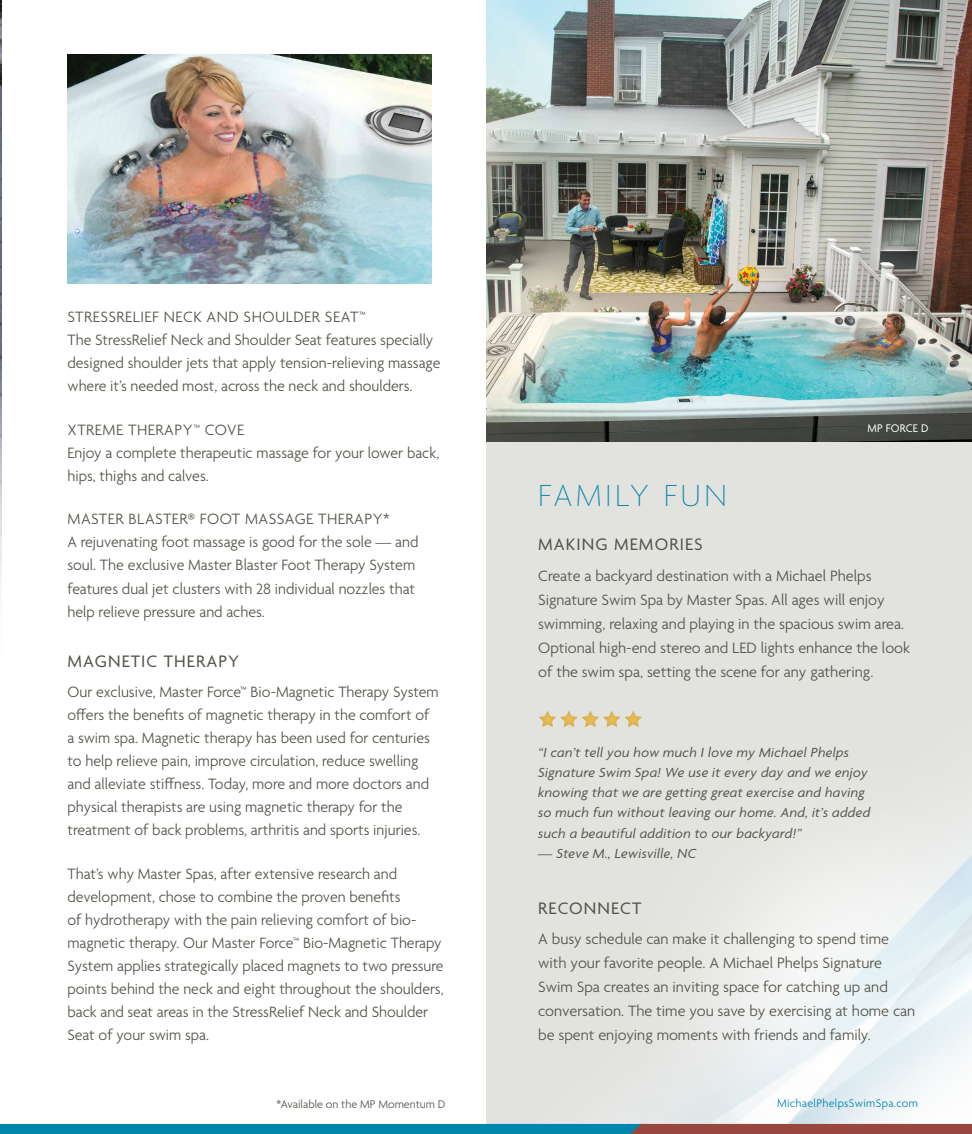
<style>
.page{position:relative;width:972px;height:1134px;background:#fff}
.page>*{position:absolute;margin:0;border:0;box-sizing:border-box;transform-origin:0 0}
.t1{font:100 33px "Agenda";letter-spacing:.1em;color:#0085ac}
.t2{font:18px "Agenda";letter-spacing:.06em;color:#54534a}
.t3{font:300 16.2px/23.1px "Agenda";color:#54534a}
.t4{font:italic 14.25px/20.2px "Agenda";letter-spacing:.02em;color:#54534a}
.t5{font:300 12px "Agenda";color:#54534a}
.t6{font:300 12px "Agenda";letter-spacing:.025em;color:#0085ac}
.t7{font:12px "Agenda";letter-spacing:.02em;color:#fff;scale:.96 1}
</style>
<div class="page">
<div style="left:486px;top:244px;width:486px;height:890px;background:#e2e2de"></div>
<img style="left:0;top:0;width:1px;height:583px">
<img style="left:641px;top:856px;width:331px;height:268px">
<img style="left:844px;top:819px;width:128px;height:267px">
<svg style="left:0;top:1124px;width:972px;height:10px;background:#346f86"></svg>
<img style="left:486px;top:0;width:486px;height:442px">
<svg style="left:539px;top:711px;width:103px;height:16px"></svg>
<img style="left:68px;top:54px;width:364px;height:230px">
<p class="t3" style="left:68px;top:306px;width:374px">STRESSRELIEF NECK AND SHOULDER SEAT™<br>The StressRelief Neck and Shoulder Seat features specially designed shoulder jets that apply tension-relieving massage where it’s needed most, across the neck and shoulders.</p>
<p class="t3" style="left:68px;top:419px;width:373px">XTREME THERAPY™ COVE<br>Enjoy a complete therapeutic massage for your lower back, hips, thighs and calves.</p>
<p class="t3" style="left:68px;top:509px;width:352px">MASTER BLASTER® FOOT MASSAGE THERAPY*<br>A rejuvenating foot massage is good for the sole — and soul. The exclusive Master Blaster Foot Therapy System features dual jet clusters with 28 individual nozzles that help relieve pressure and aches.</p>
<p class="t2" style="left:68px;top:651px;width:173px">MAGNETIC THERAPY</p>
<p class="t3" style="left:68px;top:681px;width:373px">Our exclusive, Master Force™ Bio-Magnetic Therapy System offers the benefits of magnetic therapy in the comfort of a swim spa. Magnetic therapy has been used for centuries to help relieve pain, improve circulation, reduce swelling and alleviate stiffness. Today, more and more doctors and physical therapists are using magnetic therapy for the treatment of back problems, arthritis and sports injuries.</p>
<p class="t3" style="left:68px;top:863px;width:378px">That’s why Master Spas, after extensive research and development, chose to combine the proven benefits<br>of hydrotherapy with the pain relieving comfort of bio&shy;magnetic therapy. Our Master Force™ Bio-Magnetic Therapy System applies strategically placed magnets to two pressure points behind the neck and eight throughout the shoulders, back and seat areas in the StressRelief Neck and Shoulder Seat of your swim spa.</p>
<p class="t5" style="left:277px;top:1098px;width:170px">*Available on the MP Momentum D</p>
<p class="t7" style="left:868px;top:422px;width:65px">MP FORCE D</p>
<h1 class="t1" style="left:538px;top:478px;width:190px">FAMILY FUN</h1>
<p class="t2" style="left:538px;top:535px;width:166px">MAKING MEMORIES</p>
<p class="t3" style="left:538px;top:565px;width:373px;line-height:24px">Create a backyard destination with a Michael Phelps Signature Swim Spa by Master Spas. All ages will enjoy swimming, relaxing and playing in the spacious swim area.<br>Optional high-end stereo and LED lights enhance the look of the swim spa, setting the scene for any gathering.</p>
<p class="t4" style="left:538px;top:742px;width:334px">“I can’t tell you how much I love my Michael Phelps Signature Swim Spa! We use it every day and we enjoy knowing that we are getting great exercise and having so much fun without leaving our home. And, it’s added such a beautiful addition to our backyard!”</p>
<p class="t4" style="left:538px;top:843px;width:160px">— Steve M., Lewisville, NC</p>
<p class="t2" style="left:538px;top:898px;width:105px">RECONNECT</p>
<p class="t3" style="left:538px;top:928px;width:379px;line-height:24px">A busy schedule can make it challenging to spend time with your favorite people. A Michael Phelps Signature Swim Spa creates an inviting space for catching up and conversation. The time you save by exercising at home can be spent enjoying moments with friends and family.</p>
<p class="t6" style="left:777px;top:1097px;width:142px">MichaelPhelpsSwimSpa.com</p>
</div>
